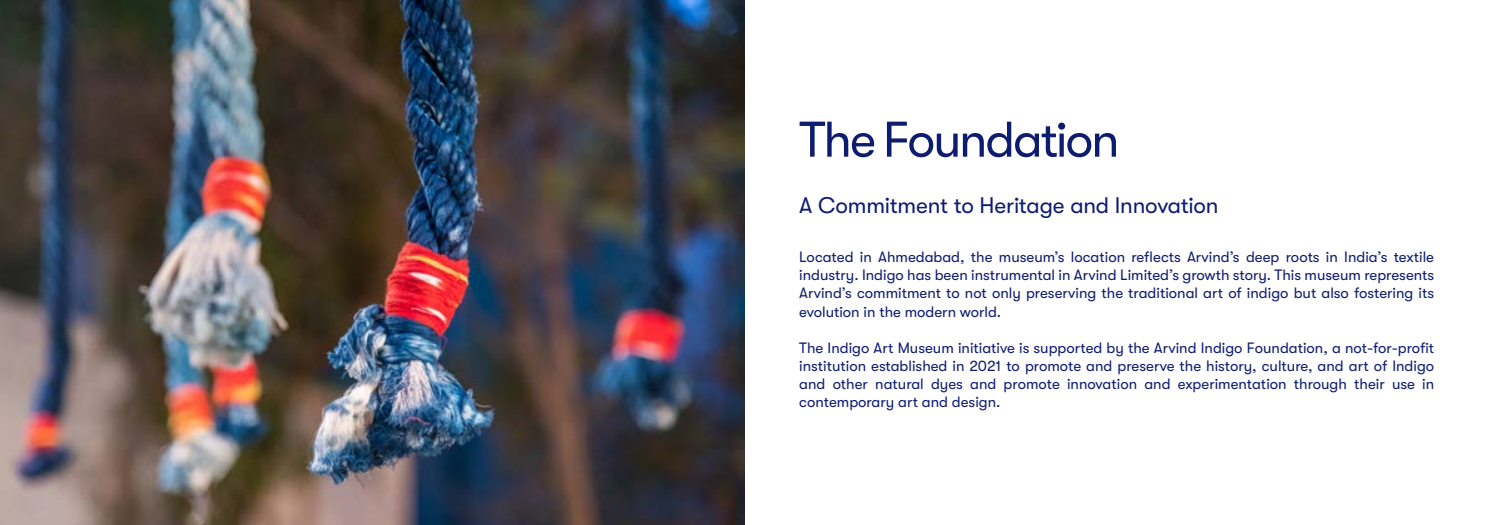
<style>
.page{position:relative;width:1489px;height:525px;background:#fff}
.page>*{position:absolute;margin:0;border:0;box-sizing:border-box;transform-origin:0 0}
.t1{font:50px "GT Walsheim";letter-spacing:-.04em;color:#0e1c70}
.t2{font:22.5px "GT Walsheim";letter-spacing:-.01em;color:#0e1c70}
.t3{font:15px/18px "GT Walsheim";color:#0e1c70;text-align:justify}
</style>
<div class="page">
<img style="left:0;top:0;width:744px;height:524px">
<h1 class="t1" style="left:799px;top:112px;width:321px">The Foundation</h1>
<h2 class="t2" style="left:799px;top:193px;width:421px">A Commitment to Heritage and Innovation</h2>
<p class="t3" style="left:799px;top:248px;width:636px">Located in Ahmedabad, the museum’s location reflects Arvind’s deep roots in India’s textile industry. Indigo has been instrumental in Arvind Limited’s growth story. This museum represents Arvind’s commitment to not only preserving the traditional art of indigo but also fostering its evolution in the modern world.</p>
<p class="t3" style="left:799px;top:338px;width:636px">The Indigo Art Museum initiative is supported by the Arvind Indigo Foundation, a not-for-profit institution established in 2021 to promote and preserve the history, culture, and art of Indigo and other natural dyes and promote innovation and experimentation through their use in contemporary art and design.</p>
</div>
